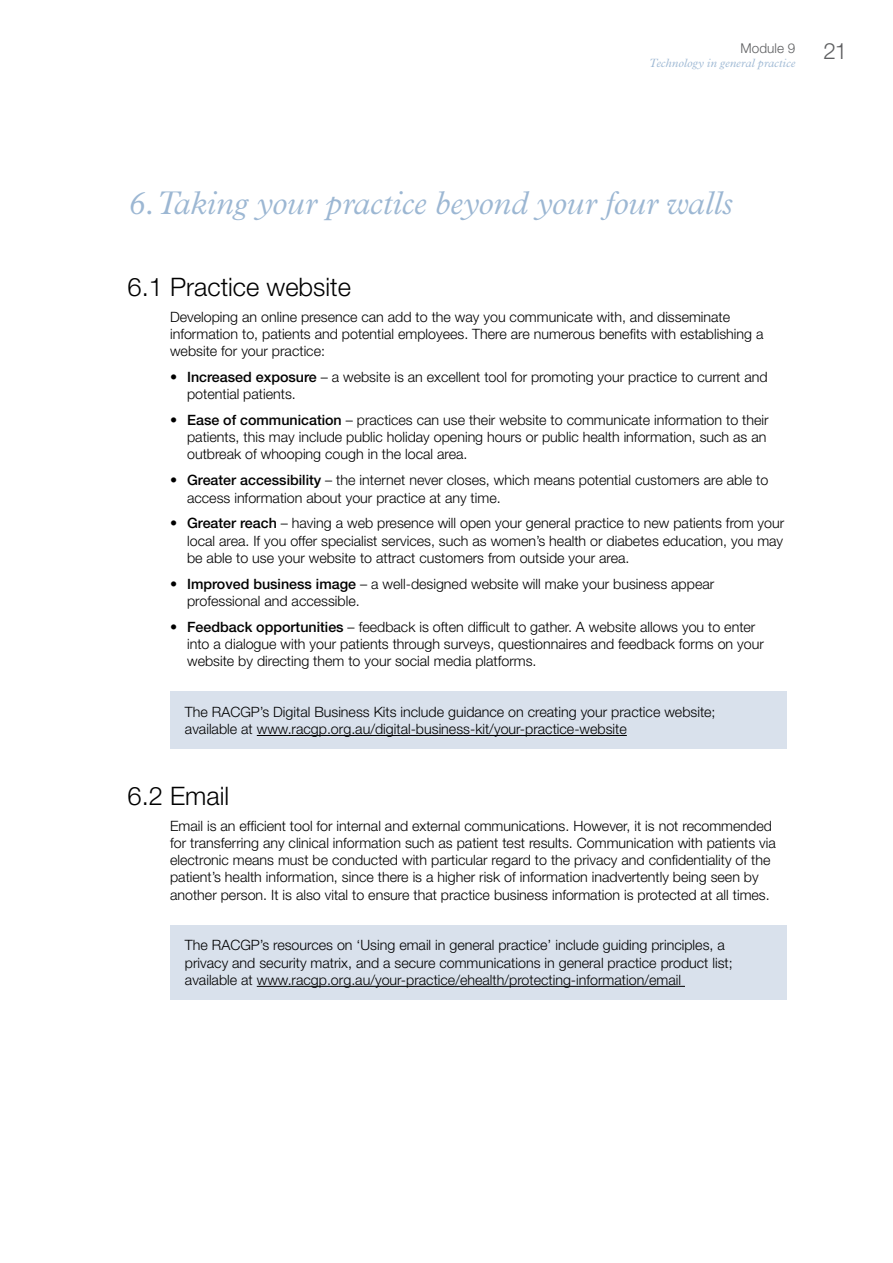
<style>
.page{position:relative;width:893px;height:1263px;background:#fff}
.page>*{position:absolute;margin:0;border:0;box-sizing:border-box;transform-origin:0 0}
.t1{font:italic 300 33px "Plantin MT Std";color:#9cb7d3}
.t2{font:300 25.5px "Helvetica Neue LT Std";color:#000}
.t3{font:300 22.5px "Helvetica Neue LT Std";color:#5f6062}
.t4{font:300 14.25px/17.2px "Helvetica Neue LT Std";color:#000}
.t5{font:300 13.5px "Helvetica Neue LT Std";letter-spacing:.005em;color:#5f6062}
.t6{font:italic 300 12px "Plantin MT Std";letter-spacing:.01em;color:#9cb7d3}
.s1{font-weight:500}
</style>
<div class="page">
<div style="left:170px;top:692px;width:617px;height:57px;background:#d9e1ec"></div>
<hr style="left:257px;top:735px;width:370px;height:1px;background:#000">
<div style="left:170px;top:925px;width:617px;height:75px;background:#d9e1ec"></div>
<hr style="left:257px;top:986px;width:428px;height:1px;background:#000">
<p class="t5" style="left:740px;top:40px;width:56px">Module 9</p>
<p class="t6" style="left:649px;top:56px;width:148px">Technology in general practice</p>
<h3 class="t3" style="left:823px;top:37px;width:25px">21</h3>
<h1 class="t1" style="left:128px;top:185px;width:607px">6.Taking your practice beyond your four walls</h1>
<h2 class="t2" style="left:128px;top:271px;width:225px">6.1 Practice website</h2>
<p class="t4" style="left:170px;top:308px;width:595px">Developing an online presence can add to the way you communicate with, and disseminate information to, patients and potential employees. There are numerous benefits with establishing a website for your practice:</p>
<p class="t4" style="left:187px;top:368px;width:582px;text-indent:-17px"><span class="s1">• Increased exposure</span> – a website is an excellent tool for promoting your practice to current and potential patients.</p>
<p class="t4" style="left:187px;top:411px;width:583px;text-indent:-17px"><span class="s1">• Ease of communication</span> – practices can use their website to communicate information to their patients, this may include public holiday opening hours or public health information, such as an outbreak of whooping cough in the local area.</p>
<p class="t4" style="left:187px;top:471px;width:583px;text-indent:-17px"><span class="s1">• Greater accessibility</span> – the internet never closes, which means potential customers are able to access information about your practice at any time.</p>
<p class="t4" style="left:187px;top:514px;width:599px;text-align:justify;text-indent:-17px"><span class="s1">• Greater reach</span> – having a web presence will open your general practice to new patients from your local area. If you offer specialist services, such as women’s health or diabetes education, you may be able to use your website to attract customers from outside your area.</p>
<p class="t4" style="left:187px;top:574px;width:529px;text-indent:-17px"><span class="s1">• Improved business image</span> – a well-designed website will make your business appear professional and accessible.</p>
<p class="t4" style="left:187px;top:617px;width:578px;text-indent:-17px"><span class="s1">• Feedback opportunities</span> – feedback is often difficult to gather. A website allows you to enter into a dialogue with your patients through surveys, questionnaires and feedback forms on your website by directing them to your social media platforms.</p>
<p class="t4" style="left:185px;top:703px;width:532px">The RACGP’s Digital Business Kits include guidance on creating your practice website; available at www.racgp.org.au/digital-business-kit/your-practice-website</p>
<h2 class="t2" style="left:128px;top:780px;width:103px">6.2 Email</h2>
<p class="t4" style="left:170px;top:817px;width:607px">Email is an efficient tool for internal and external communications. However, it is not recommended for transferring any clinical information such as patient test results. Communication with patients via electronic means must be conducted with particular regard to the privacy and confidentiality of the patient’s health information, since there is a higher risk of information inadvertently being seen by another person. It is also vital to ensure that practice business information is protected at all times.</p>
<p class="t4" style="left:185px;top:936px;width:549px">The RACGP’s resources on ‘Using email in general practice’ include guiding principles, a privacy and security matrix, and a secure communications in general practice product list; available at www.racgp.org.au/your-practice/ehealth/protecting-information/email</p>
</div>
